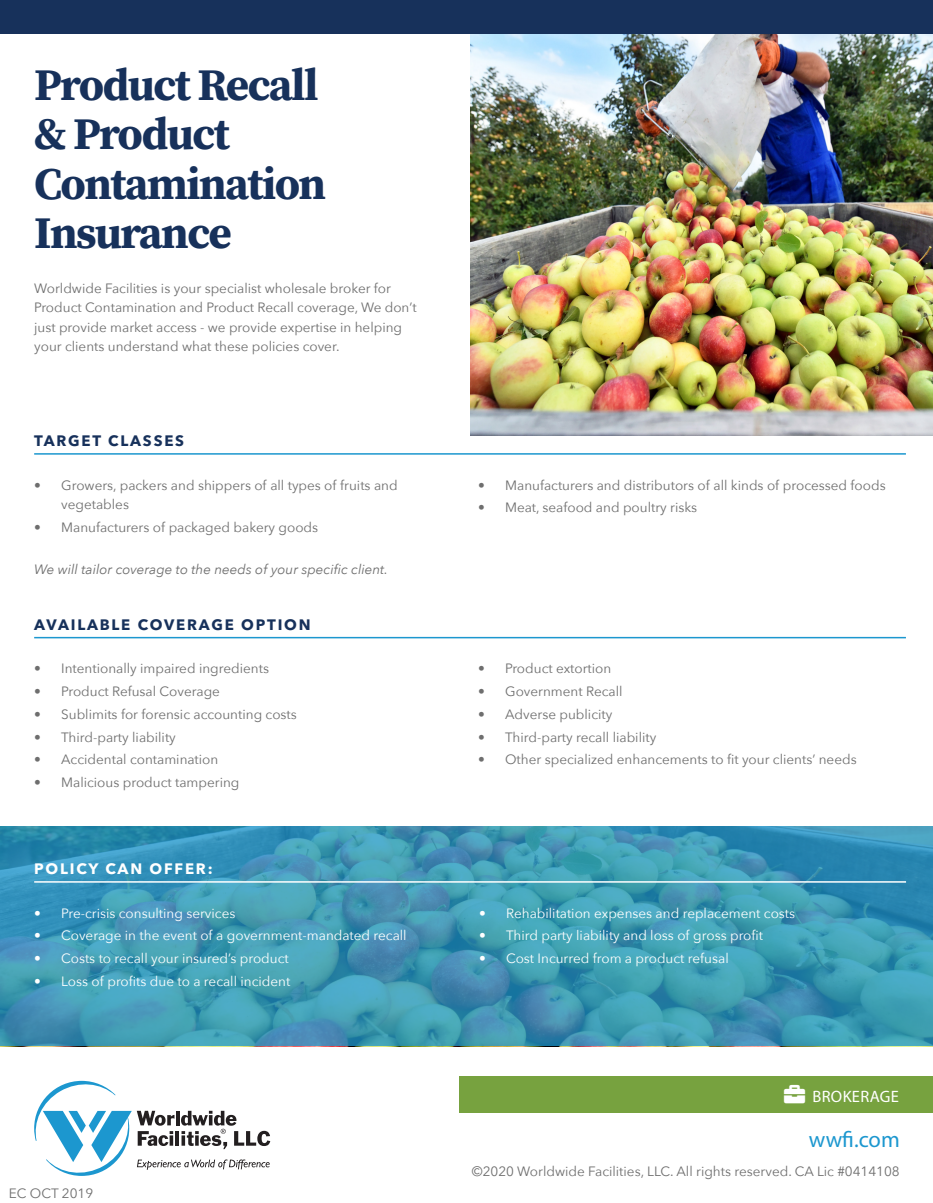
<style>
.page{position:relative;width:933px;height:1203px;background:#fff}
.page>*{position:absolute;margin:0;border:0;box-sizing:border-box;transform-origin:0 0}
.Headlines{font:700 45px/49.5px "Source Serif Pro";letter-spacing:-.035em;color:#17315b}
.URL{font:22.5px "Myriad Pro";color:#1c97cf}
.Division{font:16.5px "Myriad Pro";letter-spacing:.02em;color:#fff}
.Subheads{font:700 15px "Avenir Next LT Pro";letter-spacing:.12em;color:#17315b}
.Subheads_White{font:700 15px "Avenir Next LT Pro";letter-spacing:.12em;color:#fff}
.Bullets{font:13.5px/19.5px "Avenir Next";color:#6e6e6e}
.t1{font:13.5px "Avenir Next";color:#fff}
.Disclaimer{font:13.5px "Avenir Next";color:#6e6e6e}
.Bullets-2{font:italic 13.5px "Avenir Next";color:#6e6e6e}
</style>
<div class="page">
<svg style="left:34px;top:1080px;width:236px;height:96px"></svg>
<img style="left:470px;top:33px;width:462px;height:402px">
<svg style="left:0;top:826px;width:932px;height:219px;background:#3e98b5"></svg>
<div style="left:0;top:0;width:932px;height:33px;background:#17315b"></div>
<hr style="left:34px;top:453px;width:871px;height:1px;background:#1c97cf">
<div style="left:459px;top:1076px;width:473px;height:36px;background:#77a23f"></div>
<hr style="left:34px;top:880px;width:871px;height:2px;background:#fff">
<hr style="left:34px;top:636px;width:871px;height:2px;background:#1c97cf">
<p class="Headlines" style="left:34px;top:59px;width:293px">Product Recall &amp; Product<br>Contamination<br>Insurance</p>
<p class="Bullets" style="left:34px;top:278px;width:384px">Worldwide Facilities is your specialist wholesale broker for Product Contamination and Product Recall coverage, We don’t just provide market access - we provide expertise in helping your clients understand what these policies cover.</p>
<p class="Subheads" style="left:34px;top:432px;width:151px">TARGET CLASSES</p>
<p class="Bullets" style="left:61px;top:474px;width:338px;text-indent:-27px">• Growers, packers and shippers of all types of fruits and vegetables</p>
<p class="Bullets" style="left:34px;top:516px;width:285px">• Manufacturers of packaged bakery goods</p>
<p class="Bullets-2" style="left:34px;top:557px;width:355px">We will tailor coverage to the needs of your specific client.</p>
<p class="Subheads" style="left:34px;top:615px;width:278px">AVAILABLE COVERAGE OPTION</p>
<p class="Bullets" style="left:34px;top:658px;width:236px">• Intentionally impaired ingredients</p>
<p class="Bullets" style="left:34px;top:681px;width:187px">• Product Refusal Coverage</p>
<p class="Bullets" style="left:34px;top:703px;width:264px">• Sublimits for forensic accounting costs</p>
<p class="Bullets" style="left:34px;top:726px;width:143px">• Third-party liability</p>
<p class="Bullets" style="left:34px;top:749px;width:186px">• Accidental contamination</p>
<p class="Bullets" style="left:34px;top:772px;width:207px">• Malicious product tampering</p>
<p class="Subheads_White" style="left:34px;top:859px;width:180px">POLICY CAN OFFER:</p>
<p class="t1" style="left:34px;top:901px;width:203px">• Pre-crisis consulting services</p>
<p class="t1" style="left:34px;top:924px;width:374px">• Coverage in the event of a government-mandated recall</p>
<p class="t1" style="left:34px;top:946px;width:256px">• Costs to recall your insured’s product</p>
<p class="t1" style="left:34px;top:969px;width:257px">• Loss of profits due to a recall incident</p>
<p class="Disclaimer" style="left:9px;top:1181px;width:86px">EC OCT 2019</p>
<p class="Bullets" style="left:478px;top:474px;width:409px">• Manufacturers and distributors of all kinds of processed foods</p>
<p class="Bullets" style="left:478px;top:497px;width:220px">• Meat, seafood and poultry risks</p>
<p class="Bullets" style="left:478px;top:658px;width:135px">• Product extortion</p>
<p class="Bullets" style="left:478px;top:681px;width:146px">• Government Recall</p>
<p class="Bullets" style="left:478px;top:703px;width:136px">• Adverse publicity</p>
<p class="Bullets" style="left:478px;top:726px;width:180px">• Third-party recall liability</p>
<p class="Bullets" style="left:478px;top:749px;width:380px">• Other specialized enhancements to fit your clients’ needs</p>
<p class="t1" style="left:479px;top:901px;width:317px">• Rehabilitation expenses and replacement costs</p>
<p class="t1" style="left:479px;top:924px;width:285px">• Third party liability and loss of gross profit</p>
<p class="t1" style="left:479px;top:946px;width:251px">• Cost Incurred from a product refusal</p>
<p class="Division" style="left:812px;top:1085px;width:88px">BROKERAGE</p>
<p class="URL" style="left:808px;top:1125px;width:92px">wwfi.com</p>
<p class="Disclaimer" style="left:471px;top:1159px;width:429px">©2020 Worldwide Facilities, LLC. All rights reserved. CA Lic #0414108</p>
</div>
